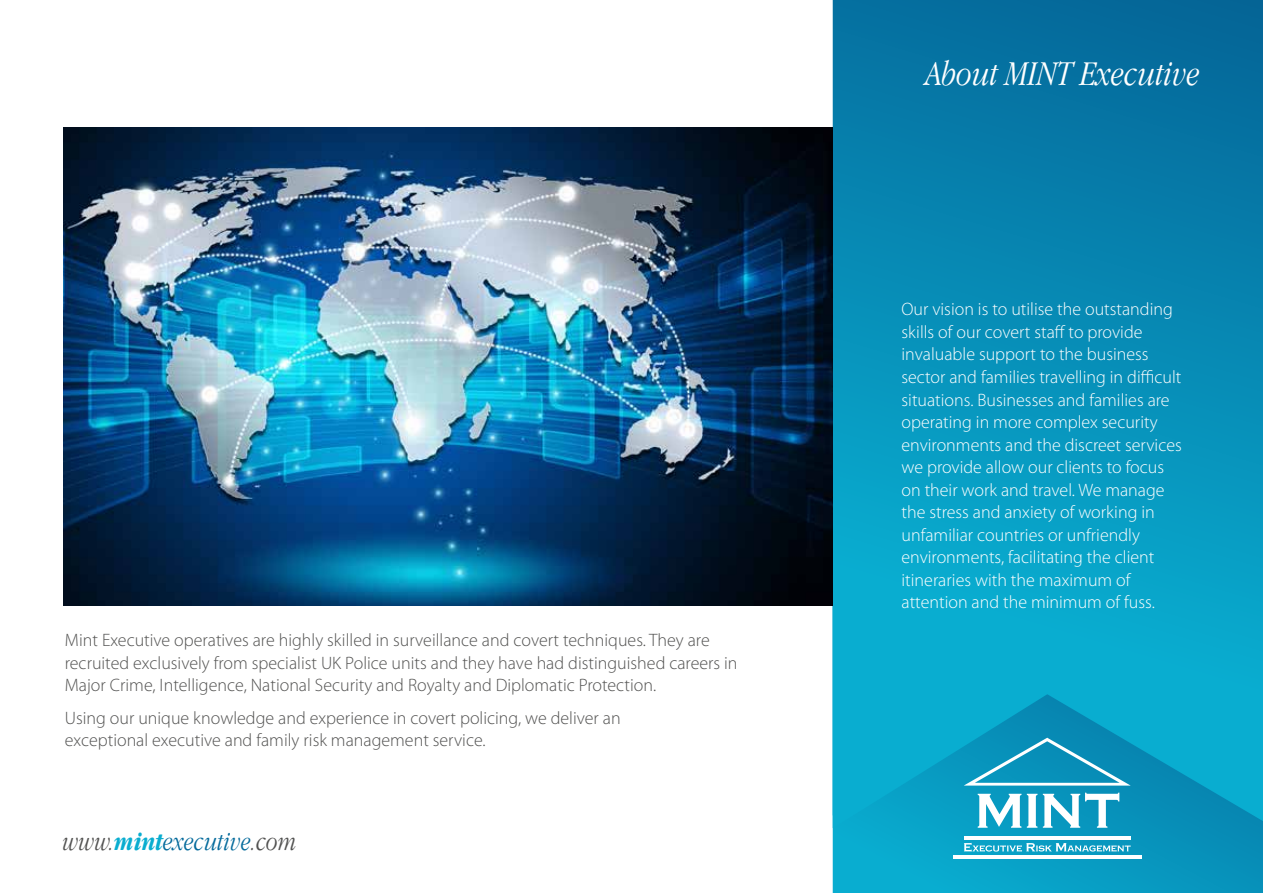
<style>
.page{position:relative;width:1263px;height:893px;background:#fff}
.page>*{position:absolute;margin:0;border:0;box-sizing:border-box;transform-origin:0 0}
.t1{font:italic 300 condensed 36px "Garamond IT Cby BT";color:#fff}
.t2{font:italic 300 condensed 27px "Garamond IT Cby BT";color:#056b9c}
.t3{font:300 18px/22.5px "Myriad Pro";color:#fff}
.t4{font:300 18px/22.5px "Myriad Pro";color:#525251}
.s1{color:#525251}
.s2{font-weight:700;color:#09add0}
</style>
<div class="page">
<svg style="left:833px;top:828px;width:430px;height:65px;background:#089ec4"></svg>
<svg style="left:833px;top:0;width:430px;height:828px;background:#0790b9"></svg>
<svg style="left:978px;top:794px;width:43px;height:34px"></svg>
<svg style="left:1027px;top:794px;width:10px;height:34px"></svg>
<svg style="left:1043px;top:793px;width:76px;height:35px"></svg>
<svg style="left:964px;top:738px;width:166px;height:48px;background:#259cc1"></svg>
<hr style="left:964px;top:836px;width:166px;height:4px;background:#fff">
<hr style="left:953px;top:855px;width:189px;height:4px;background:#fff">
<svg style="left:964px;top:843px;width:166px;height:9px"></svg>
<img style="left:64px;top:128px;width:769px;height:477px">
<p class="t4" style="left:65px;top:629px;width:674px">Mint Executive operatives are highly skilled in surveillance and covert techniques. They are recruited exclusively from specialist UK Police units and they have had distinguished careers in<br>Major Crime, Intelligence, National Security and Royalty and Diplomatic Protection.</p>
<p class="t4" style="left:65px;top:706px;width:557px">Using our unique knowledge and experience in covert policing, we deliver an exceptional executive and family risk management service.</p>
<h2 class="t2" style="left:63px;top:826px;width:235px"><span class="s1">www.</span><span class="s2">mint</span>executive<span class="s1">.com</span></h2>
<h1 class="t1" style="left:925px;top:54px;width:276px">About MINT Executive</h1>
<p class="t3" style="left:901px;top:298px;width:282px">Our vision is to utilise the outstanding skills of our covert staff to provide invaluable support to the business sector and families travelling in difficult situations. Businesses and families are operating in more complex security environments and the discreet services we provide allow our clients to focus on their work and travel. We manage the stress and anxiety of working in unfamiliar countries or unfriendly environments, facilitating the client itineraries with the maximum of attention and the minimum of fuss.</p>
</div>
